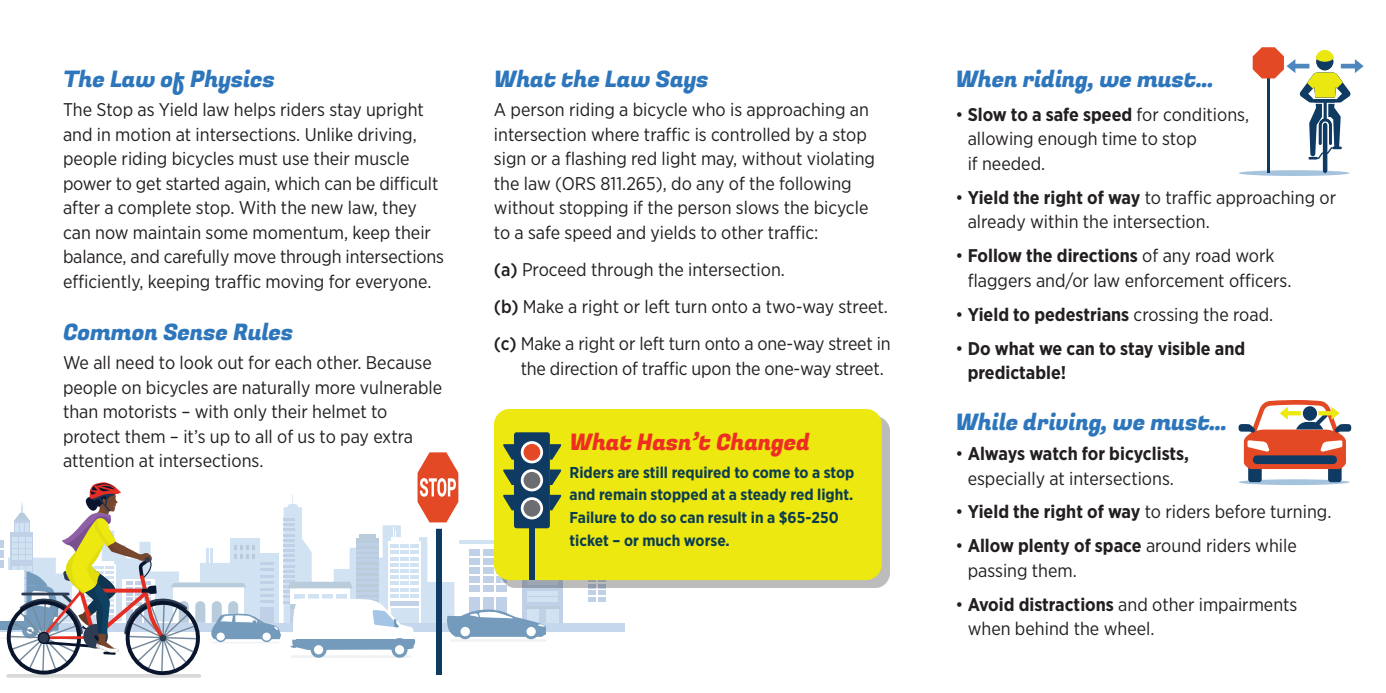
<style>
.page{position:relative;width:1386px;height:693px;background:#fff}
.page>*{position:absolute;margin:0;border:0;box-sizing:border-box;transform-origin:0 0}
.Headline{font:22.75px "Fugaz One";letter-spacing:-.01em;color:#2e76bc}
.Headline-2{font:22.75px "Fugaz One";letter-spacing:-.01em;color:#ee2e22}
.body_copy{font:18.38px/24.5px "Gotham Narrow";color:#231f20}
.body_copy-2{font:700 18.38px/24.5px "Gotham Narrow";color:#231f20}
.body_copy-3{font:700 15.75px/22.8px "Gotham Narrow";color:#0c3d4f}
.s1{font-weight:500}
.s2{font-weight:700}
.s3{font-weight:400}
</style>
<div class="page">
<div style="left:522px;top:554px;width:41px;height:70px;background:#c0d1e7"></div>
<svg style="left:589px;top:588px;width:17px;height:13px"></svg>
<div style="left:0;top:623px;width:625px;height:8px;background:#c5d7ec"></div>
<hr style="left:6px;top:674px;width:195px;height:4px;background:#e3e3e3;border-radius:2px">
<div style="left:501px;top:416px;width:388px;height:172px;background:#231f20;opacity:.3"></div>
<div style="left:494px;top:409px;width:388px;height:171px;background:#ece810;border-radius:16px"></div>
<svg style="left:1239px;top:170px;width:111px;height:6px"></svg>
<svg style="left:1253px;top:47px;width:111px;height:126px"></svg>
<svg style="left:1239px;top:479px;width:111px;height:6px"></svg>
<div style="left:1248px;top:448px;width:14px;height:34px;background:#0f3a62;border-radius:3px"></div>
<div style="left:1328px;top:448px;width:14px;height:34px;background:#0f3a62;border-radius:3px"></div>
<svg style="left:1239px;top:400px;width:112px;height:69px"></svg>
<div style="left:514px;top:432px;width:36px;height:96px;background:#0f3a62;border-radius:3px"></div>
<svg style="left:0;top:441px;width:561px;height:236px"></svg>
<p class="Headline" style="left:63px;top:63px;width:213px">The Law of Physics</p>
<p class="body_copy" style="left:63px;top:97px;width:383px">The Stop as Yield law helps riders stay upright and in motion at intersections. Unlike driving, people riding bicycles must use their muscle power to get started again, which can be difficult after a complete stop. With the new law, they can now maintain some momentum, keep their balance, and carefully move through intersections efficiently, keeping traffic moving for everyone.</p>
<p class="Headline" style="left:63px;top:316px;width:232px">Common Sense Rules</p>
<p class="body_copy" style="left:63px;top:350px;width:381px">We all need to look out for each other. Because people on bicycles are naturally more vulnerable than motorists – with only their helmet to protect them – it’s up to all of us to pay extra attention at intersections.</p>
<p class="Headline" style="left:494px;top:63px;width:216px">What the Law Says</p>
<p class="body_copy" style="left:494px;top:97px;width:383px">A person riding a bicycle who is approaching an intersection where traffic is controlled by a stop sign or a flashing red light may, without violating the law (ORS 811.265), do any of the following without stopping if the person slows the bicycle to a safe speed and yields to other traffic:</p>
<p class="body_copy" style="left:494px;top:257px;width:293px"><span class="s1">(a)</span> Proceed through the intersection.</p>
<p class="body_copy" style="left:494px;top:294px;width:396px"><span class="s1">(b)</span> Make a right or left turn onto a two-way street.</p>
<p class="body_copy" style="left:521px;top:331px;width:372px;text-indent:-27px"><span class="s1">(c)</span> Make a right or left turn onto a one-way street in the direction of traffic upon the one-way street.</p>
<p class="Headline-2" style="left:570px;top:426px;width:242px">What Hasn’t Changed</p>
<p class="body_copy-3" style="left:570px;top:461px;width:286px">Riders are still required to come to a stop and remain stopped at a steady red light.<br>Failure to do so can result in a $65-250 ticket – or much worse.</p>
<p class="Headline" style="left:955px;top:63px;width:260px">When riding, we must…</p>
<p class="body_copy" style="left:968px;top:102px;width:283px;text-indent:-12px">• <span class="s2">Slow to a safe speed</span> for conditions, allowing enough time to stop<br>if needed.</p>
<p class="body_copy" style="left:968px;top:185px;width:370px;text-indent:-12px">• <span class="s2">Yield the right of way</span> to traffic approaching or already within the intersection.</p>
<p class="body_copy" style="left:968px;top:243px;width:325px;text-indent:-12px">• <span class="s2">Follow the directions</span> of any road work flaggers and/or law enforcement officers.</p>
<p class="body_copy-2" style="left:955px;top:302px;width:319px"><span class="s3">•</span> Yield to pedestrians <span class="s3">crossing the road.</span></p>
<p class="body_copy-2" style="left:968px;top:336px;width:279px;text-indent:-12px"><span class="s3">•</span> Do what we can to stay visible and predictable!</p>
<p class="Headline" style="left:955px;top:407px;width:274px">While driving, we must…</p>
<p class="body_copy" style="left:955px;top:441px;width:235px;text-align:center">• <span class="s2">Always watch for bicyclists, </span>especially at intersections.</p>
<p class="body_copy" style="left:955px;top:499px;width:378px">• <span class="s2">Yield the right of way</span> to riders before turning.</p>
<p class="body_copy" style="left:968px;top:533px;width:331px;text-indent:-12px">• <span class="s2">Allow plenty of space</span> around riders while passing them.</p>
<p class="body_copy" style="left:968px;top:592px;width:331px;text-indent:-12px">• <span class="s2">Avoid distractions</span> and other impairments when behind the wheel.</p>
</div>
